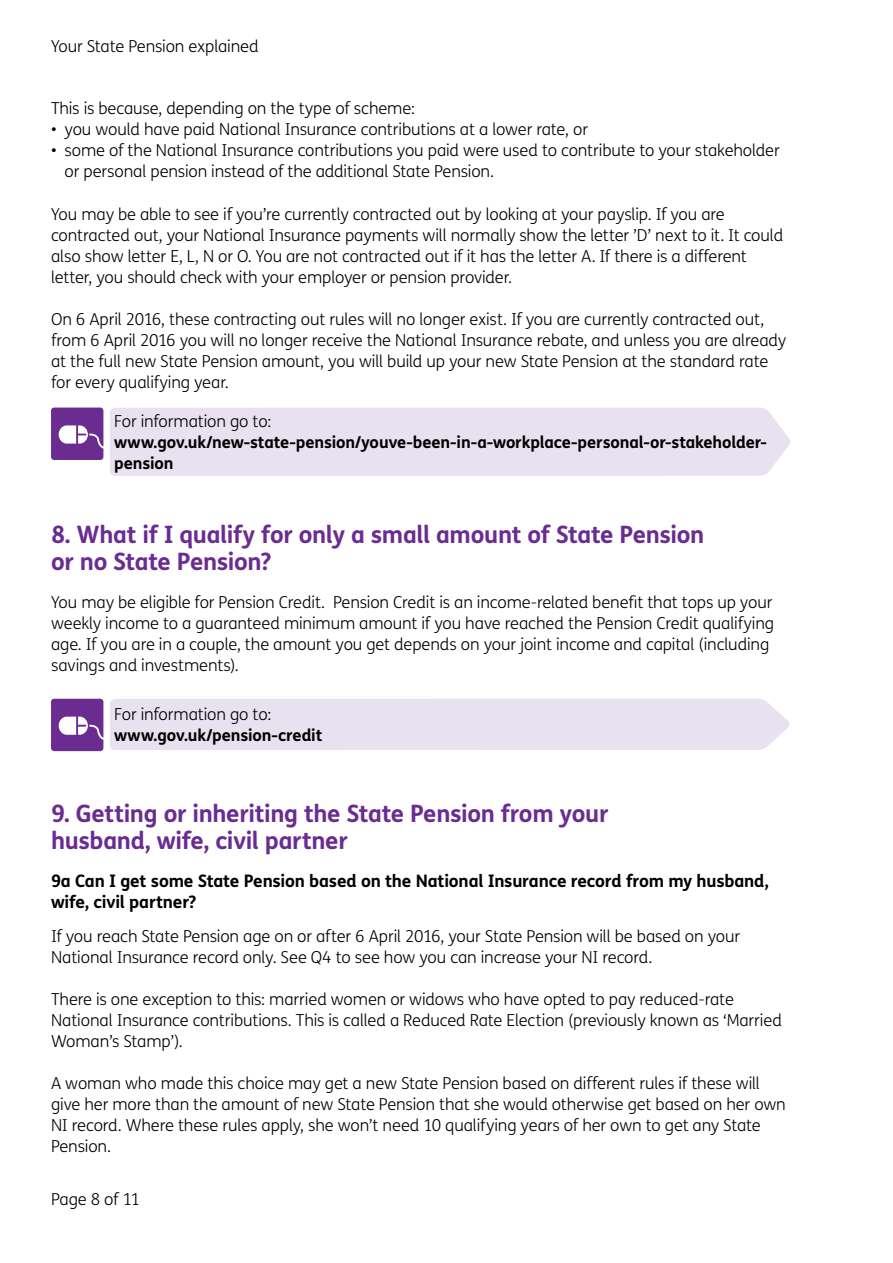
<style>
.page{position:relative;width:893px;height:1263px;background:#fff}
.page>*{position:absolute;margin:0;border:0;box-sizing:border-box;transform-origin:0 0}
.Heading_2{font:700 24px/27px "FS Me";letter-spacing:-.015em;color:#6a2c91}
.sub_heading_2{font:700 17.25px/21px "FS Me";letter-spacing:-.01em;color:#000}
.Box_text{font:300 16.5px/21px "FS Me";letter-spacing:-.01em;color:#000}
.t1{font:700 16.5px/21px "FS Me";letter-spacing:-.01em;color:#000}
.s1{font-weight:300}
</style>
<div class="page">
<svg style="left:51px;top:408px;width:52px;height:52px;background:#834fa3"></svg>
<div style="left:110px;top:408px;width:681px;height:68px;background:#e7e1f0"></div>
<svg style="left:51px;top:699px;width:52px;height:52px;background:#834fa3"></svg>
<div style="left:110px;top:699px;width:680px;height:51px;background:#e7e1f0"></div>
<p class="Box_text" style="left:51px;top:35px;width:209px">Your State Pension explained</p>
<p class="Box_text" style="left:51px;top:98px;width:365px">This is because, depending on the type of scheme:</p>
<p class="Box_text" style="left:51px;top:119px;width:539px">• you would have paid National Insurance contributions at a lower rate, or</p>
<p class="Box_text" style="left:65px;top:140px;width:717px;text-indent:-14px">• some of the National Insurance contributions you paid were used to contribute to your stakeholder or personal pension instead of the additional State Pension.</p>
<p class="Box_text" style="left:51px;top:203px;width:734px">You may be able to see if you’re currently contracted out by looking at your payslip. If you are contracted out, your National Insurance payments will normally show the letter ’D’ next to it. It could also show letter E, L, N or O. You are not contracted out if it has the letter A. If there is a different letter, you should check with your employer or pension provider.</p>
<p class="Box_text" style="left:51px;top:308px;width:737px">On 6 April 2016, these contracting out rules will no longer exist. If you are currently contracted out, from 6 April 2016 you will no longer receive the National Insurance rebate, and unless you are already at the full new State Pension amount, you will build up your new State Pension at the standard rate for every qualifying year.</p>
<p class="t1" style="left:114px;top:410px;width:654px"><span class="s1">For information go to: </span>www.gov.uk/new-state-pension/youve-been-in-a-workplace-personal-or-stakeholder&shy;pension</p>
<p class="Heading_2" style="left:51px;top:519px;width:655px">8. What if I qualify for only a small amount of State Pension or no State Pension?</p>
<p class="Box_text" style="left:51px;top:591px;width:725px">You may be eligible for Pension Credit. Pension Credit is an income-related benefit that tops up your weekly income to a guaranteed minimum amount if you have reached the Pension Credit qualifying age. If you are in a couple, the amount you get depends on your joint income and capital (including savings and investments).</p>
<p class="t1" style="left:114px;top:703px;width:210px"><span class="s1">For information go to: </span>www.gov.uk/pension-credit</p>
<p class="Heading_2" style="left:51px;top:799px;width:559px">9. Getting or inheriting the State Pension from your husband, wife, civil partner</p>
<p class="sub_heading_2" style="left:51px;top:870px;width:719px">9a Can I get some State Pension based on the National Insurance record from my husband, wife, civil partner?</p>
<p class="Box_text" style="left:51px;top:925px;width:691px">If you reach State Pension age on or after 6 April 2016, your State Pension will be based on your<br>National Insurance record only. See Q4 to see how you can increase your NI record.</p>
<p class="Box_text" style="left:51px;top:988px;width:732px">There is one exception to this: married women or widows who have opted to pay reduced-rate<br>National Insurance contributions. This is called a Reduced Rate Election (previously known as ‘Married<br>Woman’s Stamp’).</p>
<p class="Box_text" style="left:51px;top:1073px;width:736px">A woman who made this choice may get a new State Pension based on different rules if these will give her more than the amount of new State Pension that she would otherwise get based on her own NI record. Where these rules apply, she won’t need 10 qualifying years of her own to get any State Pension.</p>
<p class="Box_text" style="left:51px;top:1188px;width:91px">Page 8 of 11</p>
</div>
